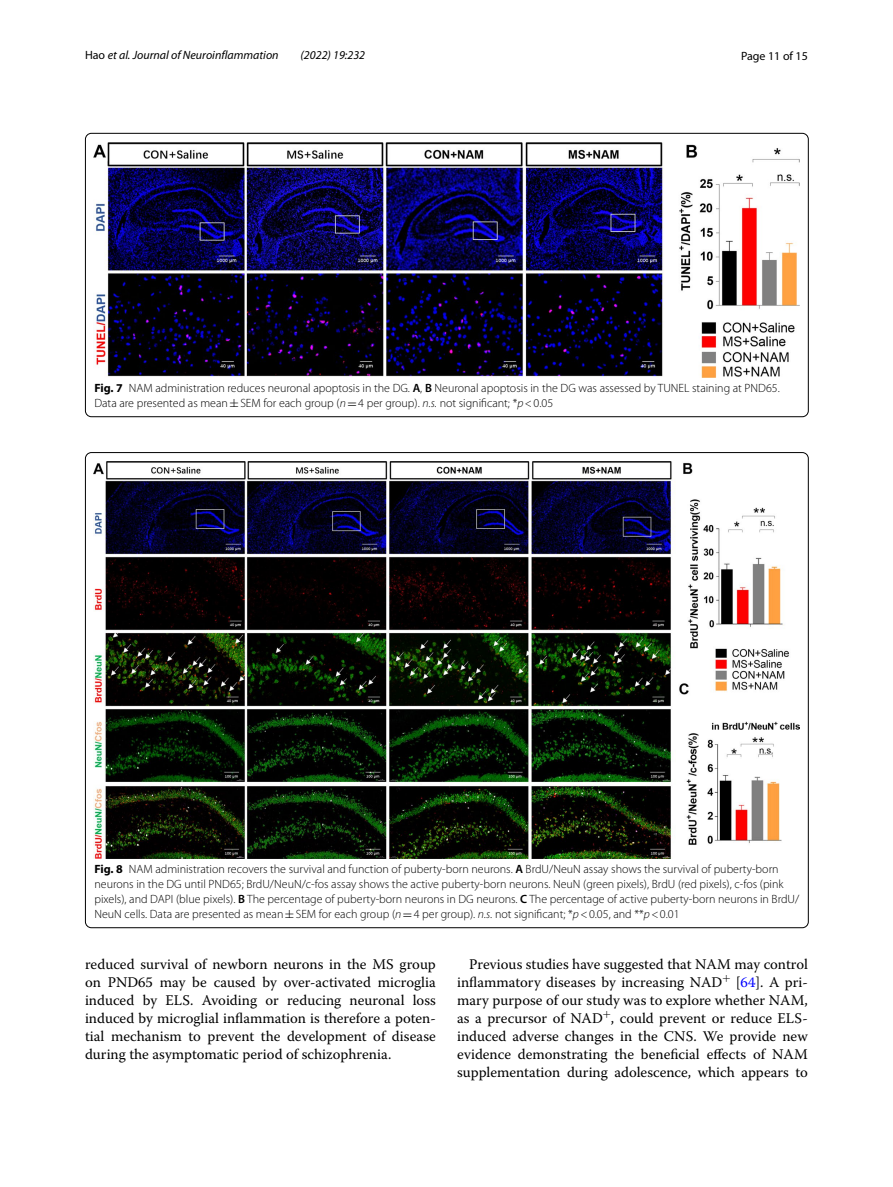
<style>
.page{position:relative;width:893px;height:1187px;background:#fff}
.page>*{position:absolute;margin:0;border:0;box-sizing:border-box;transform-origin:0 0}
.t1{font:14.7px/18px "Warnock Pro";color:#000;text-align:justify}
.t2{font:300 12px/15px "Myriad Pro";color:#000}
.t3{font:italic 12px "Myriad Pro";color:#000}
.t4{font:12px "Myriad Pro";color:#000}
.s1{font-style:normal}
.s2{font-weight:700}
.s3{font-weight:600}
.s4{font-family:"MTSY";font-weight:400}
.s5{font-style:italic}
.s6{color:#00f}
</style>
<div class="page">
<img style="left:94px;top:142px;width:706px;height:235px">
<img style="left:94px;top:461px;width:706px;height:397px">
<p class="t3" style="left:85px;top:48px;width:195px"><span class="s1">Hao</span> et al. Journal of Neuroinflammation</p>
<p class="t3" style="left:301px;top:48px;width:66px">(2022) 19:232</p>
<p class="t4" style="left:741px;top:48px;width:68px">Page 11 of 15</p>
<p class="t2" style="left:94px;top:381px;width:687px"><span class="s2">Fig. 7</span> NAM administration reduces neuronal apoptosis in the DG. <span class="s3">A</span>, <span class="s3">B</span> Neuronal apoptosis in the DG was assessed by TUNEL staining at PND65.<br>Data are presented as mean<span class="s4">±</span>SEM for each group (<span class="s5">n</span><span class="s4">=</span>4 per group). <span class="s5">n.s.</span> not significant; *<span class="s5">p</span>&lt;0.05</p>
<p class="t2" style="left:94px;top:862px;width:706px"><span class="s2">Fig. 8</span> NAM administration recovers the survival and function of puberty-born neurons. <span class="s3">A</span> BrdU/NeuN assay shows the survival of puberty-born neurons in the DG until PND65; BrdU/NeuN/c-fos assay shows the active puberty-born neurons. NeuN (green pixels), BrdU (red pixels), c-fos (pink pixels), and DAPI (blue pixels). <span class="s3">B</span> The percentage of puberty-born neurons in DG neurons. <span class="s3">C</span> The percentage of active puberty-born neurons in BrdU/ NeuN cells. Data are presented as mean<span class="s4">±</span>SEM for each group (<span class="s5">n</span><span class="s4">=</span>4 per group). <span class="s5">n.s.</span> not significant; *<span class="s5">p</span>&lt;0.05, and **<span class="s5">p</span>&lt;0.01</p>
<p class="t1" style="left:85px;top:954px;width:352px">reduced survival of newborn neurons in the MS group on PND65 may be caused by over-activated microglia induced by ELS. Avoiding or reducing neuronal loss induced by microglial inflammation is therefore a poten&shy;tial mechanism to prevent the development of disease during the asymptomatic period of schizophrenia.</p>
<p class="t1" style="left:457px;top:954px;width:352px;text-indent:12px">Previous studies have suggested that NAM may control inflammatory diseases by increasing NAD<sup>+</sup> [<span class="s6">64</span>]. A pri&shy;mary purpose of our study was to explore whether NAM, as a precursor of NAD<sup>+</sup>, could prevent or reduce ELS&shy;induced adverse changes in the CNS. We provide new evidence demonstrating the beneficial effects of NAM supplementation during adolescence, which appears to</p>
</div>
